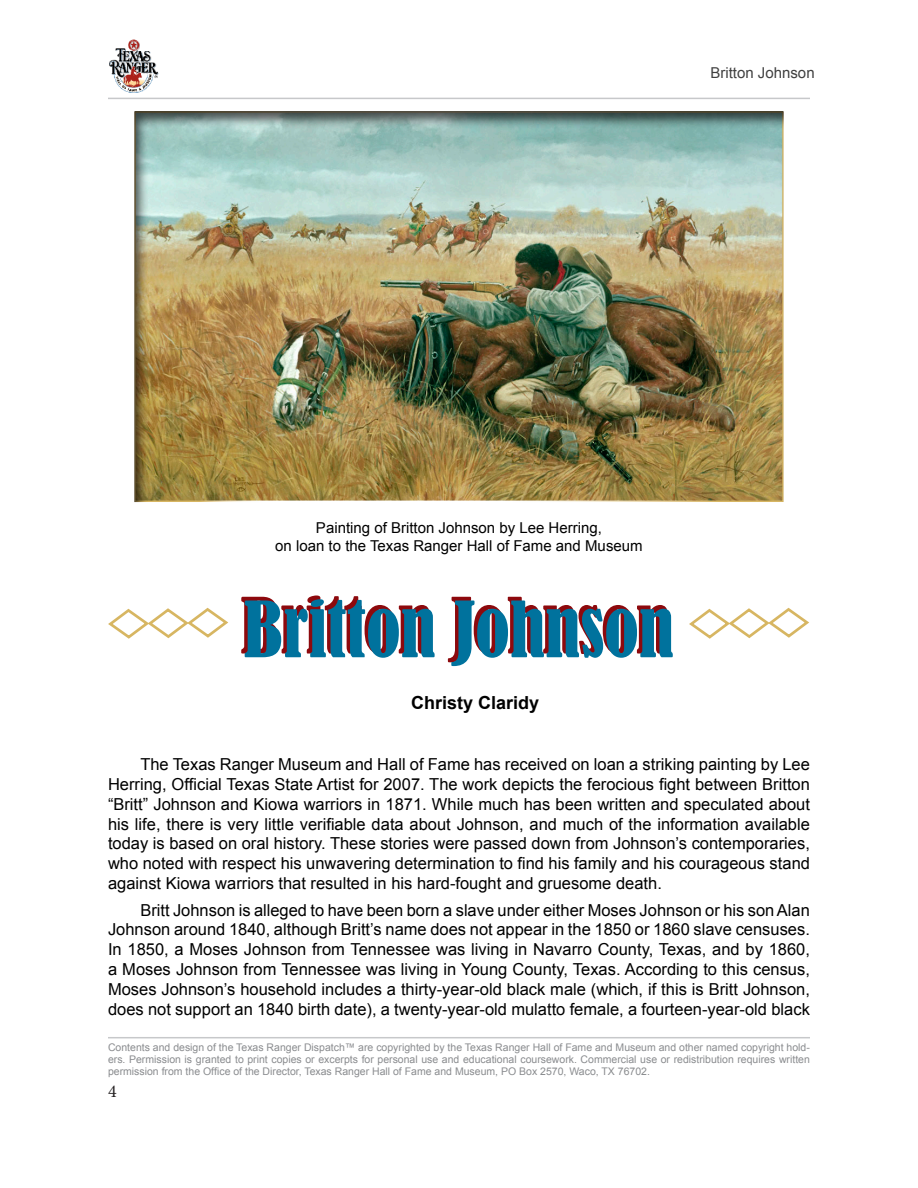
<style>
.page{position:relative;width:918px;height:1188px;background:#fff}
.page>*{position:absolute;margin:0;border:0;box-sizing:border-box;transform-origin:0 0}
.Dispatch_Title{font:condensed 72px "Bernard";color:#00729d}
.SGAUS_Jl_Title{font:700 18px "Arial";color:#000}
.t1{font:18px "Minion Pro";color:#231f20}
.Dispatch{font:16.5px/19.8px "Arial";color:#000;text-align:justify}
.Dispatch_Caption{font:15px "Arial";color:#000}
.Dispatch_Title_Heade{font:15px "Arial";color:#404040}
.t2{font:10.5px/12px "Arial";color:#8a8c8f;text-align:justify}
</style>
<div class="page">
<div style="left:134px;top:111px;width:651px;height:392px;background:#231f20;opacity:.75"></div>
<svg style="left:689px;top:607px;width:120px;height:32px"></svg>
<svg style="left:108px;top:607px;width:120px;height:32px"></svg>
<hr style="left:108px;top:1037px;width:702px;height:1px;background:#c7c8ca">
<img style="left:109px;top:39px;width:50px;height:54px">
<hr style="left:108px;top:98px;width:702px;height:1px;background:#c7c8ca">
<p class="Dispatch_Title_Heade" style="left:710px;top:63px;width:106px">Britton Johnson</p>
<p class="Dispatch_Caption" style="left:316px;top:517px;width:287px">Painting of Britton Johnson by Lee Herring,</p>
<p class="Dispatch_Caption" style="left:275px;top:535px;width:369px">on loan to the Texas Ranger Hall of Fame and Museum</p>
<p class="Dispatch_Title" style="left:244px;top:588px;width:432px">Britton Johnson</p>
<p class="SGAUS_Jl_Title" style="left:411px;top:691px;width:130px">Christy Claridy</p>
<p class="Dispatch" style="left:108px;top:755px;width:704px;text-indent:32px">The Texas Ranger Museum and Hall of Fame has received on loan a striking painting by Lee Herring, Official Texas State Artist for 2007. The work depicts the ferocious fight between Britton “Britt” Johnson and Kiowa warriors in 1871. While much has been written and speculated about his life, there is very little verifiable data about Johnson, and much of the information available today is based on oral history. These stories were passed down from Johnson’s contemporaries, who noted with respect his unwavering determination to find his family and his courageous stand against Kiowa warriors that resulted in his hard-fought and gruesome death.</p>
<p class="Dispatch" style="left:108px;top:900px;width:704px;text-indent:32px">Britt Johnson is alleged to have been born a slave under either Moses Johnson or his son Alan Johnson around 1840, although Britt’s name does not appear in the 1850 or 1860 slave censuses.<br>In 1850, a Moses Johnson from Tennessee was living in Navarro County, Texas, and by 1860, a Moses Johnson from Tennessee was living in Young County, Texas. According to this census, Moses Johnson’s household includes a thirty-year-old black male (which, if this is Britt Johnson, does not support an 1840 birth date), a twenty-year-old mulatto female, a fourteen-year-old black</p>
<p class="t2" style="left:108px;top:1041px;width:703px">Contents and design of the Texas Ranger Dispatch™ are copyrighted by the Texas Ranger Hall of Fame and Museum and other named copyright hold&shy;ers. Permission is granted to print copies or excerpts for personal use and educational coursework. Commercial use or redistribution requires written permission from the Office of the Director, Texas Ranger Hall of Fame and Museum, PO Box 2570, Waco, TX 76702.</p>
<p class="t1" style="left:108px;top:1079px;width:10px">4</p>
</div>
